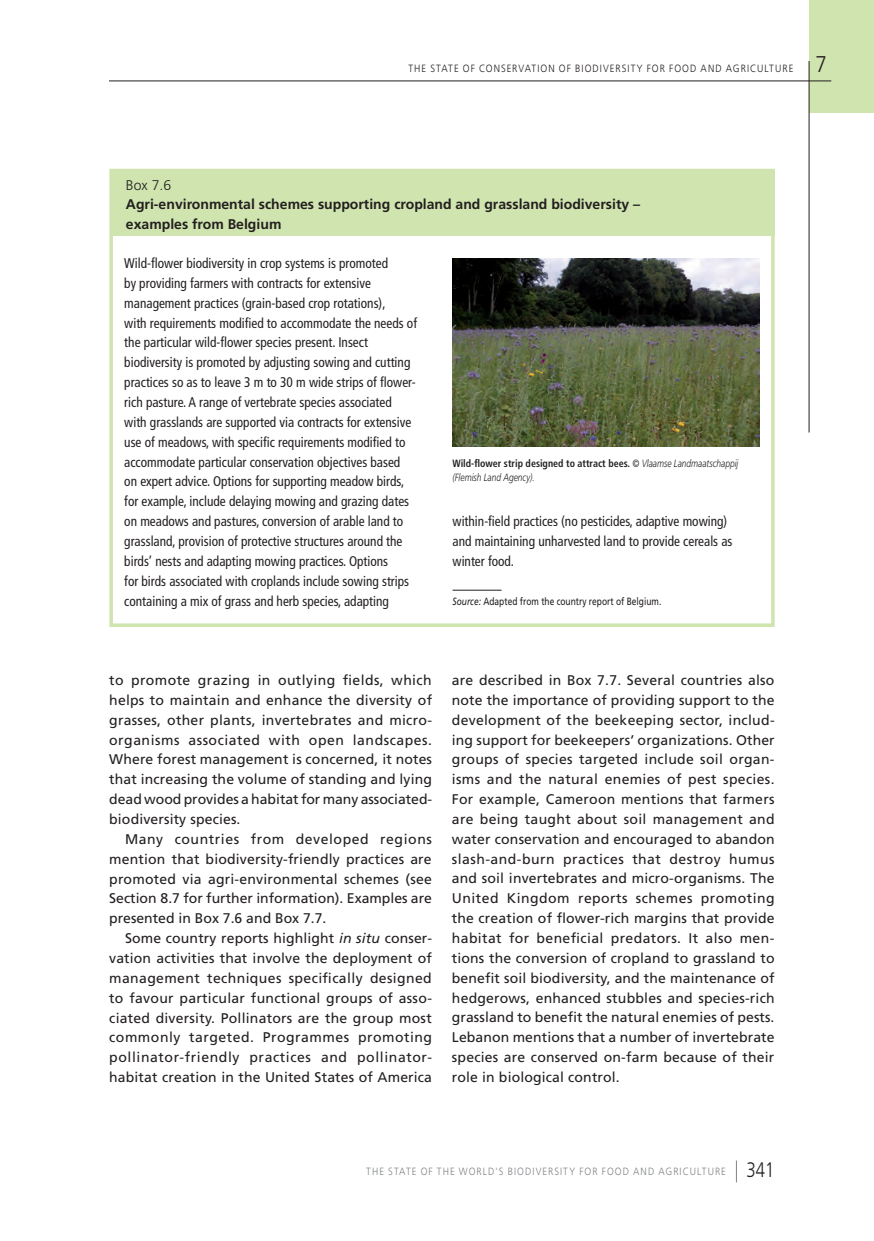
<style>
.page{position:relative;width:874px;height:1241px;background:#fff}
.page>*{position:absolute;margin:0;border:0;box-sizing:border-box;transform-origin:0 0}
.t1{font:300 21px "Frutiger LT Std";color:#231f20;scale:.8 1}
.t2{font:14px/19.8px "Frutiger LT Std";letter-spacing:.01em;color:#231f20;text-align:justify}
.t3{font:condensed 14px/19.8px "Frutiger LT Std";color:#231f20;scale:.95 1}
.t4{font:700 14px/19.2px "Frutiger LT Std";color:#231f20}
.t5{font:300 14px "Frutiger LT Std";color:#231f20}
.t6{font:italic 300 10.5px/14px "Frutiger LT Std";color:#231f20;scale:.8 1}
.t7{font:300 10.5px "Frutiger LT Std";letter-spacing:.11em;color:#231f20;scale:.9 1}
.t8{font:300 10.5px "Frutiger LT Std";letter-spacing:.11em;color:#808285;scale:.9 1}
.t9{font:10.5px "Frutiger LT Std";color:#231f20;scale:.8 1}
.s1{font-size:22.75px}
.s2{font-weight:700;font-style:normal;font-stretch:condensed}
.s3{font-style:italic}
</style>
<div class="page">
<div style="left:808px;top:0;width:65px;height:113px;background:#cfe4ae"></div>
<hr style="left:109px;top:80px;width:721px;height:1px;background:#231f20">
<hr style="left:808px;top:61px;width:1px;height:371px;background:#231f20">
<svg style="left:735px;top:1161px;width:1px;height:21px"></svg>
<div style="left:109px;top:169px;width:665px;height:458px;border:4px solid #cfe4ae"></div>
<div style="left:111px;top:170px;width:663px;height:66px;background:#cfe4ae"></div>
<hr style="left:452px;top:589px;width:49px;height:1px;background:#231f20">
<img style="left:452px;top:258px;width:307px;height:188px">
<p class="t7" style="left:408px;top:62px;width:466px">THE STATE OF CONSERVATION OF BIODIVERSITY FOR FOOD AND AGRICULTURE <span class="s1">7</span></p>
<p class="t5" style="left:126px;top:177px;width:47px">BOX 7.6</p>
<p class="t4" style="left:126px;top:195px;width:515px">Agri-environmental schemes supporting cropland and grassland biodiversity – examples from Belgium</p>
<p class="t3" style="left:124px;top:253px;width:309px">Wild-flower biodiversity in crop systems is promoted<br>by providing farmers with contracts for extensive management practices (grain-based crop rotations),<br>with requirements modified to accommodate the needs of the particular wild-flower species present. Insect biodiversity is promoted by adjusting sowing and cutting practices so as to leave 3 m to 30 m wide strips of flower&shy;rich pasture. A range of vertebrate species associated with grasslands are supported via contracts for extensive use of meadows, with specific requirements modified to accommodate particular conservation objectives based<br>on expert advice. Options for supporting meadow birds, for example, include delaying mowing and grazing dates on meadows and pastures, conversion of arable land to grassland, provision of protective structures around the birds’ nests and adapting mowing practices. Options<br>for birds associated with croplands include sowing strips containing a mix of grass and herb species, adapting</p>
<p class="t6" style="left:452px;top:456px;width:358px"><span class="s2">Wild-flower strip designed to attract bees.</span> © Vlaamse Landmaatschappij (Flemish Land Agency).</p>
<p class="t3" style="left:452px;top:511px;width:296px">within-field practices (no pesticides, adaptive mowing) and maintaining unharvested land to provide cereals as winter food.</p>
<p class="t9" style="left:452px;top:595px;width:262px"><span class="s3">Source:</span> Adapted from the country report of Belgium.</p>
<p class="t2" style="left:109px;top:670px;width:324px">to promote grazing in outlying fields, which helps to maintain and enhance the diversity of grasses, other plants, invertebrates and micro&shy;organisms associated with open landscapes.<br>Where forest management is concerned, it notes that increasing the volume of standing and lying dead wood provides a habitat for many associated&shy;biodiversity species.</p>
<p class="t2" style="left:109px;top:829px;width:324px;text-indent:16px">Many countries from developed regions mention that biodiversity-friendly practices are promoted via agri-environmental schemes (see Section 8.7 for further information). Examples are presented in Box 7.6 and Box 7.7.</p>
<p class="t2" style="left:109px;top:928px;width:324px;text-indent:16px">Some country reports highlight <span class="s3">in situ</span> conser&shy;vation activities that involve the deployment of management techniques specifically designed to favour particular functional groups of asso&shy;ciated diversity. Pollinators are the group most commonly targeted. Programmes promoting pollinator-friendly practices and pollinator&shy;habitat creation in the United States of America</p>
<p class="t2" style="left:451px;top:670px;width:324px">are described in Box 7.7. Several countries also note the importance of providing support to the development of the beekeeping sector, includ&shy;ing support for beekeepers’ organizations. Other groups of species targeted include soil organ&shy;isms and the natural enemies of pest species.<br>For example, Cameroon mentions that farmers are being taught about soil management and water conservation and encouraged to abandon slash-and-burn practices that destroy humus and soil invertebrates and micro-organisms. The United Kingdom reports schemes promoting the creation of flower-rich margins that provide habitat for beneficial predators. It also men&shy;tions the conversion of cropland to grassland to benefit soil biodiversity, and the maintenance of hedgerows, enhanced stubbles and species-rich grassland to benefit the natural enemies of pests.<br>Lebanon mentions that a number of invertebrate species are conserved on-farm because of their role in biological control.</p>
<p class="t8" style="left:366px;top:1165px;width:8px">THE</p>
<p class="t8" style="left:388px;top:1165px;width:8px">STATE</p>
<p class="t8" style="left:420px;top:1165px;width:104px">OF THE WORLD'S BIODIVERSITY</p>
<p class="t8" style="left:579px;top:1165px;width:164px">FOR FOOD AND AGRICULTURE</p>
<h1 class="t1" style="left:746px;top:1157px;width:37px">341</h1>
</div>
